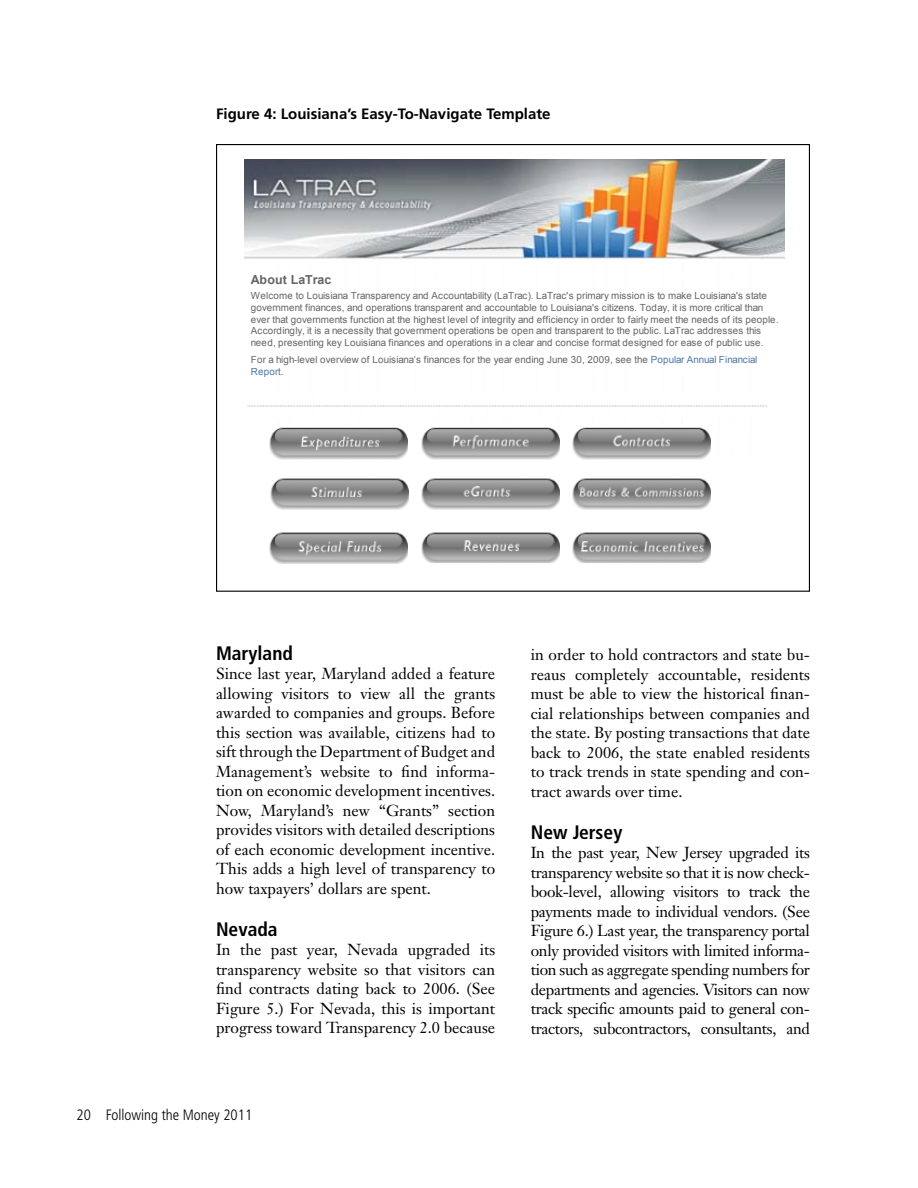
<style>
.page{position:relative;width:918px;height:1188px;background:#fff}
.page>*{position:absolute;margin:0;border:0;box-sizing:border-box;transform-origin:0 0}
.t1{font:700 condensed 19.5px "Frutiger";color:#000}
.t2{font:15.75px/19.5px "Janson Text";color:#000;text-align:justify}
.t3{font:700 15px "Frutiger";color:#000}
.t4{font:300 condensed 15px "Frutiger";color:#000}
.t5{font:700 12.45px "Arial";letter-spacing:.01em;color:#656565}
.t6{font:9.75px/11.9px "Arial";letter-spacing:-.01em;color:#656565}
.s1{color:#4b77a7}
</style>
<div class="page">
<img style="left:247px;top:405px;width:520px;height:2px">
<img style="left:244px;top:159px;width:540px;height:101px">
<img style="left:269px;top:427px;width:139px;height:33px">
<img style="left:421px;top:427px;width:138px;height:33px">
<img style="left:572px;top:427px;width:139px;height:33px">
<img style="left:270px;top:478px;width:139px;height:32px">
<img style="left:421px;top:478px;width:138px;height:32px">
<img style="left:572px;top:478px;width:139px;height:32px">
<img style="left:269px;top:532px;width:139px;height:32px">
<img style="left:421px;top:532px;width:138px;height:31px">
<img style="left:572px;top:532px;width:139px;height:31px">
<p class="t3" style="left:216px;top:105px;width:336px">Figure 4: Louisiana’s Easy-To-Navigate Template</p>
<p class="t5" style="left:251px;top:272px;width:82px">About LaTrac</p>
<p class="t6" style="left:251px;top:289px;width:529px">Welcome to Louisiana Transparency and Accountability (LaTrac). LaTrac's primary mission is to make Louisiana's state government finances, and operations transparent and accountable to Louisiana's citizens. Today, it is more critical than ever that governments function at the highest level of integrity and efficiency in order to fairly meet the needs of its people.<br>Accordingly, it is a necessity that government operations be open and transparent to the public. LaTrac addresses this need, presenting key Louisiana finances and operations in a clear and concise format designed for ease of public use.</p>
<p class="t6" style="left:251px;top:354px;width:508px">For a high-level overview of Louisiana’s finances for the year ending June 30, 2009, see the <span class="s1">Popular Annual Financial<br>Report</span>.</p>
<p class="t1" style="left:216px;top:641px;width:78px">Maryland</p>
<p class="t2" style="left:216px;top:664px;width:281px">Since last year, Maryland added a feature allowing visitors to view all the grants awarded to companies and groups. Before this section was available, citizens had to sift through the Department of Budget and Management’s website to find informa&shy;tion on economic development incentives.<br>Now, Maryland’s new “Grants” section provides visitors with detailed descriptions of each economic development incentive.<br>This adds a high level of transparency to how taxpayers’ dollars are spent.</p>
<p class="t1" style="left:216px;top:917px;width:63px">Nevada</p>
<p class="t2" style="left:216px;top:940px;width:281px">In the past year, Nevada upgraded its transparency website so that visitors can find contracts dating back to 2006. (See Figure 5.) For Nevada, this is important progress toward Transparency 2.0 because</p>
<p class="t4" style="left:76px;top:1106px;width:177px">20 Following the Money 2011</p>
<p class="t2" style="left:531px;top:645px;width:281px">in order to hold contractors and state bu&shy;reaus completely accountable, residents must be able to view the historical finan&shy;cial relationships between companies and the state. By posting transactions that date back to 2006, the state enabled residents to track trends in state spending and con&shy;tract awards over time.</p>
<p class="t1" style="left:531px;top:821px;width:93px">New Jersey</p>
<p class="t2" style="left:531px;top:843px;width:281px">In the past year, New Jersey upgraded its transparency website so that it is now check&shy;book-level, allowing visitors to track the payments made to individual vendors. (See Figure 6.) Last year, the transparency portal only provided visitors with limited informa&shy;tion such as aggregate spending numbers for departments and agencies. Visitors can now track specific amounts paid to general con&shy;tractors, subcontractors, consultants, and</p>
</div>
